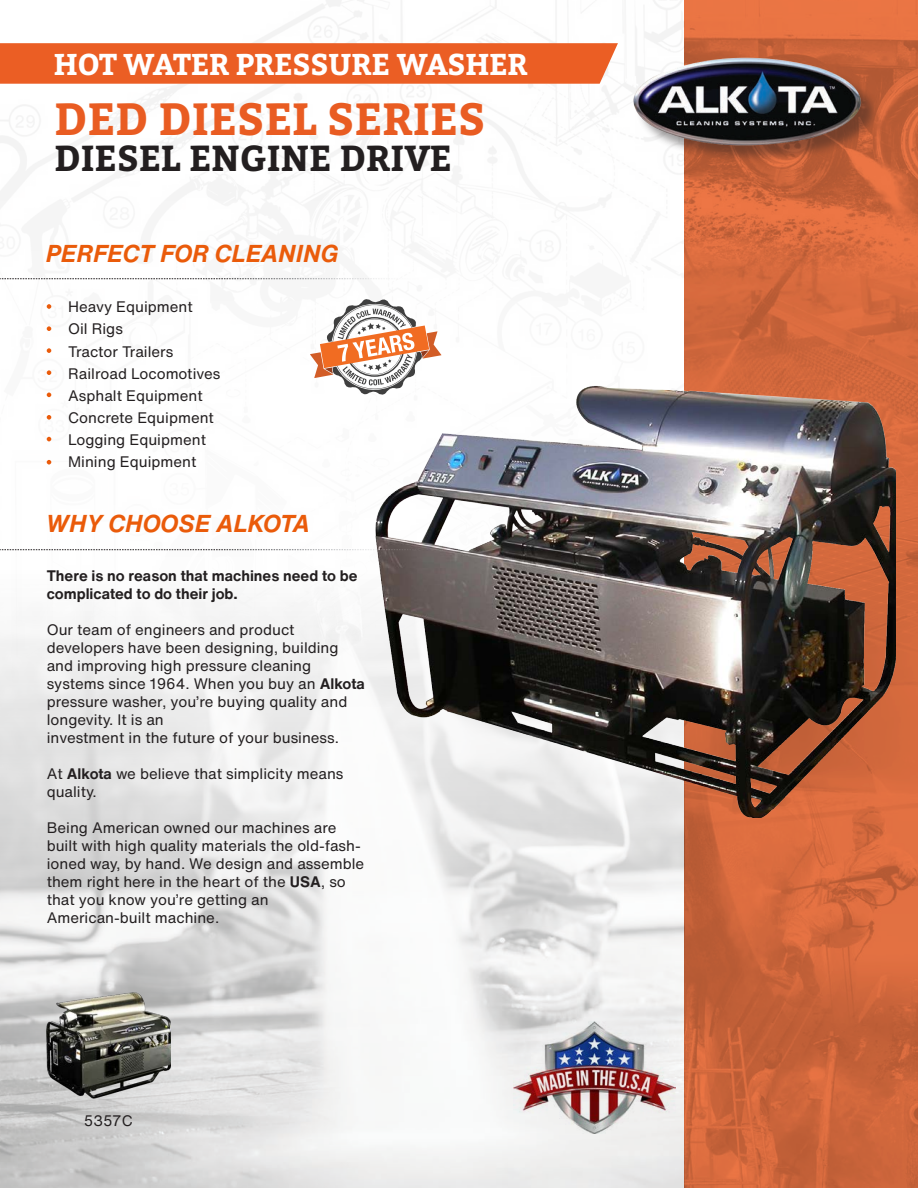
<style>
.page{position:relative;width:918px;height:1188px;background:#fff}
.page>*{position:absolute;margin:0;border:0;box-sizing:border-box;transform-origin:0 0}
.t1{font:700 45px "Bitter";color:#e95c22}
.t2{font:700 36px "Bitter";color:#231f20}
.t3{font:700 30px "Bitter";letter-spacing:-.01em;color:#fff}
.t4{font:italic 700 24px "Helvetica Now Text";color:#ea5b0a}
.t5{font:15px/18px "Helvetica Now Text";color:#231f20}
.t6{font:700 15px/18px "Helvetica Now Text";color:#231f20}
.s1{font-weight:700}
</style>
<div class="page">
<img style="left:0;top:0;width:685px;height:463px">
<img style="left:0;top:550px;width:685px;height:638px">
<svg style="left:685px;top:0;width:233px;height:1188px;background:#d1673c"></svg>
<img style="left:514px;top:1021px;width:161px;height:113px">
<div style="left:636px;top:60px;width:244px;height:103px;background:#231f20;opacity:.43"></div>
<img style="left:631px;top:54px;width:233px;height:94px">
<div style="left:0;top:43px;width:618px;height:41px;background:#eb5e24"></div>
<img style="left:367px;top:380px;width:529px;height:438px">
<svg style="left:0;top:278px;width:419px;height:1px"></svg>
<svg style="left:0;top:549px;width:419px;height:1px"></svg>
<svg style="left:47px;top:304px;width:4px;height:5px"></svg>
<svg style="left:47px;top:326px;width:4px;height:5px"></svg>
<svg style="left:47px;top:348px;width:4px;height:5px"></svg>
<svg style="left:47px;top:370px;width:4px;height:5px"></svg>
<svg style="left:47px;top:393px;width:4px;height:4px"></svg>
<svg style="left:47px;top:415px;width:4px;height:5px"></svg>
<svg style="left:47px;top:437px;width:4px;height:4px"></svg>
<svg style="left:47px;top:460px;width:4px;height:5px"></svg>
<svg style="left:310px;top:297px;width:131px;height:99px"></svg>
<img style="left:46px;top:991px;width:125px;height:108px">
<h3 class="t3" style="left:54px;top:45px;width:475px">HOT WATER PRESSURE WASHER</h3>
<p class="t1" style="left:54px;top:90px;width:433px">DED DIESEL SERIES</p>
<p class="t2" style="left:54px;top:135px;width:399px">DIESEL ENGINE DRIVE</p>
<p class="t4" style="left:46px;top:235px;width:295px">PERFECT FOR CLEANING</p>
<p class="t5" style="left:68px;top:298px;width:126px">Heavy Equipment</p>
<p class="t5" style="left:68px;top:320px;width:56px">Oil Rigs</p>
<p class="t5" style="left:68px;top:342px;width:107px">Tractor Trailers</p>
<p class="t5" style="left:68px;top:364px;width:154px">Railroad Locomotives</p>
<p class="t5" style="left:68px;top:386px;width:136px">Asphalt Equipment</p>
<p class="t5" style="left:68px;top:408px;width:147px">Concrete Equipment</p>
<p class="t5" style="left:68px;top:430px;width:139px">Logging Equipment</p>
<p class="t5" style="left:68px;top:452px;width:130px">Mining Equipment</p>
<p class="t4" style="left:46px;top:505px;width:266px">WHY CHOOSE ALKOTA</p>
<p class="t6" style="left:47px;top:566px;width:312px">There is no reason that machines need to be complicated to do their job.</p>
<p class="t5" style="left:47px;top:620px;width:320px">Our team of engineers and product developers have been designing, building and improving high pressure cleaning systems since 1964. When you buy an <span class="s1">Alkota </span>pressure washer, you’re buying quality and longevity. It is an</p>
<p class="t5" style="left:47px;top:728px;width:294px">investment in the future of your business.</p>
<p class="t5" style="left:47px;top:764px;width:298px">At <span class="s1">Alkota</span> we believe that simplicity means quality.</p>
<p class="t5" style="left:47px;top:818px;width:319px">Being American owned our machines are built with high quality materials the old-fash&shy;ioned way, by hand. We design and assemble them right here in the heart of the <span class="s1">USA</span>, so that you know you’re getting an</p>
<p class="t5" style="left:47px;top:908px;width:174px">American-built machine.</p>
<p class="t5" style="left:84px;top:1111px;width:50px">5357C</p>
</div>
